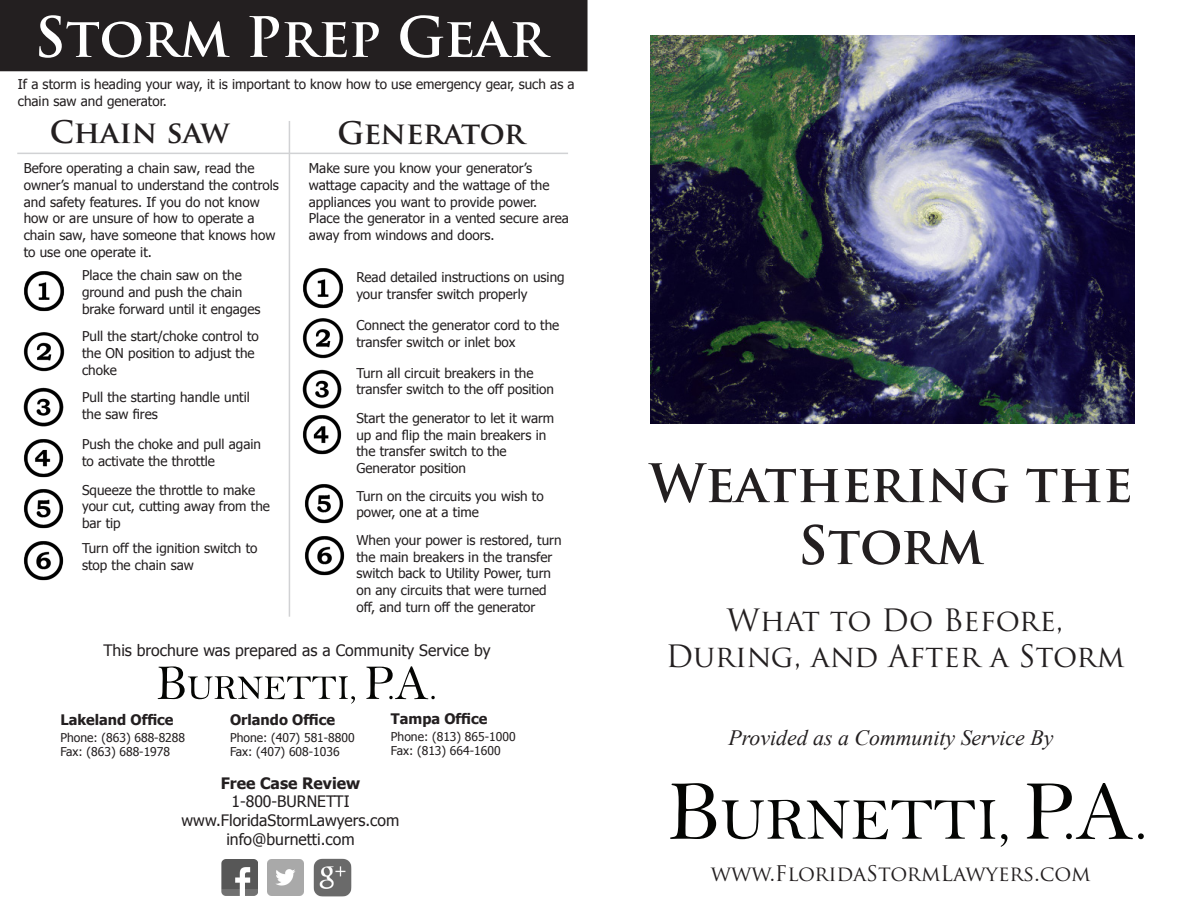
<style>
.page{position:relative;width:1188px;height:918px;background:#fff}
.page>*{position:absolute;margin:0;border:0;box-sizing:border-box;transform-origin:0 0}
.t1{font:700 54.15px "Trajan Pro";color:#fff}
.t2{font:700 51.6px "Trajan Pro";color:#231f20}
.t3{font:700 30.3px "Trajan Pro";letter-spacing:-.005em;color:#231f20}
.t4{font:30px "Trajan Pro";color:#231f20}
.t5{font:italic 21.9px "Times New Roman";color:#231f20}
.t6{font:21px "Trajan Pro";color:#231f20}
.t7{font:15.75px "Tahoma";color:#231f20}
.t8{font:700 15.75px "Tahoma";color:#231f20}
.t9{font:700 14.55px "Tahoma";color:#231f20}
.t10{font:13.5px/16.6px "Tahoma";color:#231f20}
.t11{font:12.15px "Tahoma";color:#231f20}
</style>
<div class="page">
<svg style="left:670px;top:783px;width:46px;height:56px"></svg>
<svg style="left:722px;top:800px;width:273px;height:39px"></svg>
<svg style="left:1001px;top:834px;width:6px;height:13px"></svg>
<svg style="left:1027px;top:783px;width:117px;height:56px"></svg>
<img style="left:221px;top:859px;width:36px;height:36px">
<img style="left:267px;top:859px;width:36px;height:37px">
<img style="left:313px;top:858px;width:39px;height:39px">
<svg style="left:158px;top:666px;width:197px;height:38px"></svg>
<svg style="left:366px;top:666px;width:69px;height:33px"></svg>
<img style="left:650px;top:36px;width:484px;height:387px">
<div style="left:0;top:0;width:588px;height:71px;background:#231f20"></div>
<hr style="left:289px;top:121px;width:1px;height:496px;background:#d1d2d4">
<hr style="left:17px;top:153px;width:551px;height:1px;background:#d1d2d4">
<img style="left:303px;top:268px;width:40px;height:41px">
<img style="left:302px;top:318px;width:41px;height:40px">
<img style="left:302px;top:369px;width:40px;height:40px">
<img style="left:303px;top:415px;width:39px;height:39px">
<img style="left:305px;top:484px;width:39px;height:40px">
<img style="left:305px;top:536px;width:40px;height:39px">
<img style="left:24px;top:271px;width:40px;height:41px">
<img style="left:24px;top:332px;width:40px;height:40px">
<img style="left:24px;top:387px;width:39px;height:40px">
<img style="left:24px;top:439px;width:39px;height:39px">
<img style="left:24px;top:489px;width:39px;height:39px">
<img style="left:24px;top:541px;width:39px;height:39px">
<p class="t1" style="left:34px;top:3px;width:514px">Storm Prep Gear</p>
<p class="t10" style="left:18px;top:75px;width:558px">If a storm is heading your way, it is important to know how to use emergency gear, such as a chain saw and generator.</p>
<p class="t3" style="left:50px;top:113px;width:181px">Chain saw</p>
<p class="t3" style="left:338px;top:114px;width:189px">Generator</p>
<p class="t10" style="left:24px;top:160px;width:257px">Before operating a chain saw, read the owner’s manual to understand the controls and safety features. If you do not know how or are unsure of how to operate a chain saw, have someone that knows how to use one operate it.</p>
<p class="t10" style="left:82px;top:266px;width:180px">Place the chain saw on the ground and push the chain brake forward until it engages</p>
<p class="t10" style="left:82px;top:327px;width:178px">Pull the start/choke control to the ON position to adjust the choke</p>
<p class="t10" style="left:82px;top:388px;width:169px">Pull the starting handle until the saw fires</p>
<p class="t10" style="left:82px;top:435px;width:181px">Push the choke and pull again to activate the throttle</p>
<p class="t10" style="left:82px;top:481px;width:189px">Squeeze the throttle to make your cut, cutting away from the bar tip</p>
<p class="t10" style="left:82px;top:539px;width:177px">Turn off the ignition switch to stop the chain saw</p>
<p class="t10" style="left:309px;top:160px;width:225px">Make sure you know your generator’s</p>
<p class="t10" style="left:309px;top:176px;width:262px">wattage capacity and the wattage of the appliances you want to provide power.<br>Place the generator in a vented secure area away from windows and doors.</p>
<p class="t10" style="left:356px;top:269px;width:210px">Read detailed instructions on using your transfer switch properly</p>
<p class="t10" style="left:356px;top:316px;width:205px">Connect the generator cord to the transfer switch or inlet box</p>
<p class="t10" style="left:356px;top:364px;width:199px">Turn all circuit breakers in the transfer switch to the off position</p>
<p class="t10" style="left:356px;top:409px;width:199px">Start the generator to let it warm up and flip the main breakers in the transfer switch to the</p>
<p class="t10" style="left:356px;top:459px;width:111px">Generator position</p>
<p class="t10" style="left:356px;top:487px;width:189px">Turn on the circuits you wish to power, one at a time</p>
<p class="t10" style="left:356px;top:531px;width:207px">When your power is restored, turn the main breakers in the transfer switch back to Utility Power, turn on any circuits that were turned off, and turn off the generator</p>
<p class="t7" style="left:103px;top:639px;width:389px">This brochure was prepared as a Community Service by</p>
<p class="t9" style="left:60px;top:709px;width:114px">Lakeland Office</p>
<p class="t11" style="left:60px;top:729px;width:126px">Phone: (863) 688-8288</p>
<p class="t11" style="left:60px;top:744px;width:111px">Fax: (863) 688-1978</p>
<p class="t9" style="left:230px;top:709px;width:107px">Orlando Office</p>
<p class="t11" style="left:230px;top:729px;width:126px">Phone: (407) 581-8800</p>
<p class="t11" style="left:230px;top:744px;width:111px">Fax: (407) 608-1036</p>
<p class="t9" style="left:391px;top:708px;width:98px">Tampa Office</p>
<p class="t11" style="left:391px;top:728px;width:126px">Phone: (813) 865-1000</p>
<p class="t11" style="left:391px;top:743px;width:111px">Fax: (813) 664-1600</p>
<p class="t8" style="left:221px;top:772px;width:141px">Free Case Review</p>
<p class="t7" style="left:231px;top:791px;width:120px">1-800-BURNETTI</p>
<p class="t7" style="left:182px;top:810px;width:219px">www.FloridaStormLawyers.com</p>
<p class="t7" style="left:226px;top:829px;width:130px">info@burnetti.com</p>
<p class="t2" style="left:649px;top:451px;width:485px">Weathering the</p>
<p class="t2" style="left:798px;top:513px;width:188px">Storm</p>
<p class="t4" style="left:727px;top:601px;width:338px">What to Do Before,</p>
<p class="t4" style="left:666px;top:637px;width:460px">During, and After a Storm</p>
<p class="t5" style="left:729px;top:723px;width:326px">Provided as a Community Service By</p>
<p class="t6" style="left:711px;top:860px;width:381px">www.FloridaStormLawyers.com</p>
</div>
